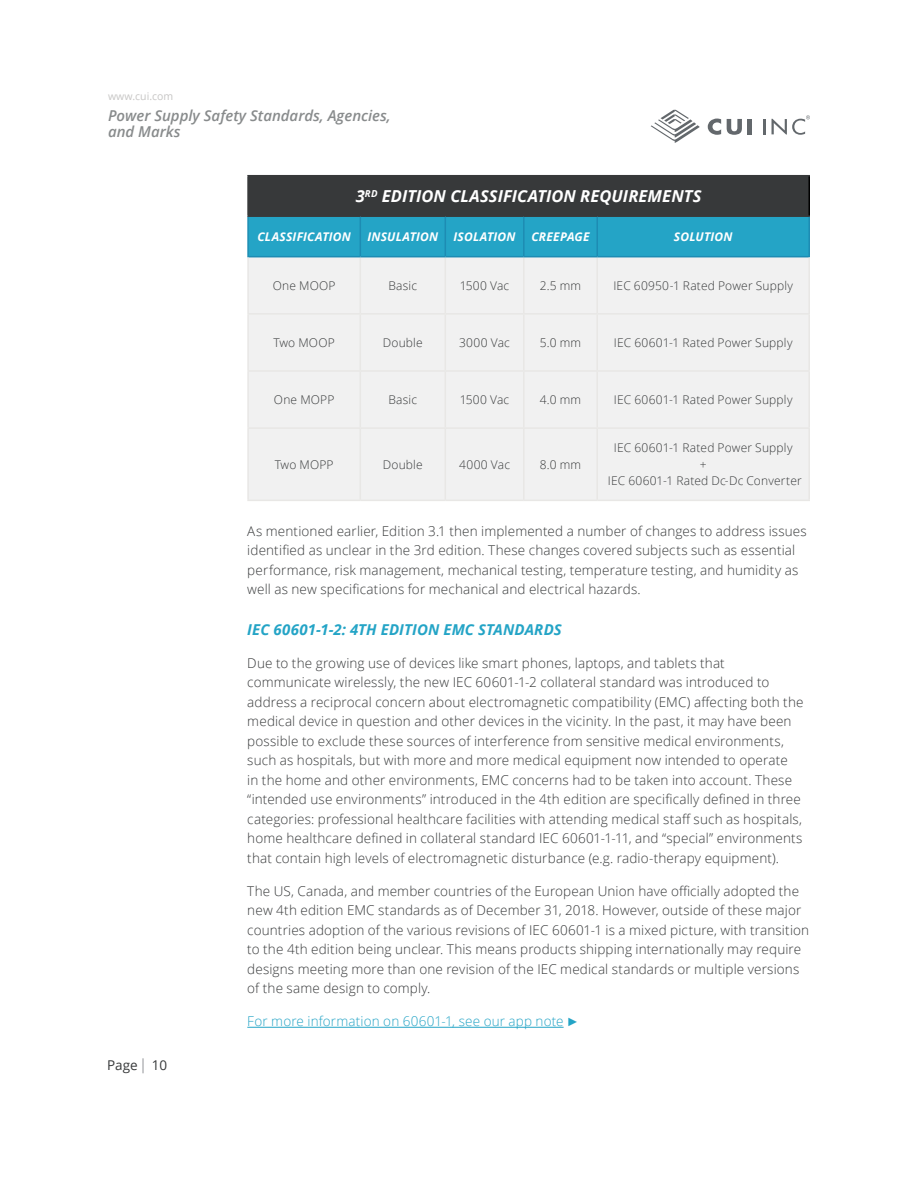
<style>
.page{position:relative;width:918px;height:1188px;background:#fff}
.page>*{position:absolute;margin:0;border:0;box-sizing:border-box;transform-origin:0 0}
.t1{font:italic 700 16.5px "Open Sans";letter-spacing:.005em;color:#fff}
.t2{font:italic 600 15px/16.5px "Open Sans";color:#888b8c}
.t3{font:italic 700 15px "Open Sans";letter-spacing:.005em;color:#24a4c6}
.t4{font:300 13.5px/19.5px "Open Sans";letter-spacing:.01em;color:#37393a}
.t5{font:300 13.5px "Open Sans";letter-spacing:.01em;color:#24a4c6}
.t6{font:13.5px "Open Sans";color:#37393a}
.t7{font:300 12px/16.5px "Open Sans";letter-spacing:.015em;color:#37393a;text-align:center}
.t8{font:italic 700 12px "Open Sans";letter-spacing:.015em;color:#fff}
.t9{font:10.5px "Open Sans";color:#c7c6c5}
.s1{font-family:"Arial";font-weight:400;font-size:12px}
</style>
<div class="page">
<svg style="left:651px;top:109px;width:49px;height:34px"></svg>
<svg style="left:763px;top:119px;width:2px;height:15px"></svg>
<svg style="left:708px;top:119px;width:13px;height:16px"></svg>
<svg style="left:727px;top:119px;width:15px;height:16px"></svg>
<hr style="left:748px;top:119px;width:4px;height:15px;background:#63686c">
<svg style="left:772px;top:115px;width:38px;height:20px"></svg>
<svg style="left:143px;top:1058px;width:1px;height:15px"></svg>
<hr style="left:247px;top:1027px;width:317px;height:1px;background:#24a4c6">
<div style="left:248px;top:176px;width:561px;height:40px;background:#37393a"></div>
<div style="left:249px;top:217px;width:559px;height:39px;background:#24a4c6"></div>
<div style="left:249px;top:257px;width:559px;height:243px;background:#f1f1f1"></div>
<hr style="left:247px;top:175px;width:113px;height:1px;background:#37393a">
<hr style="left:247px;top:176px;width:2px;height:39px;background:#37393a">
<hr style="left:360px;top:175px;width:85px;height:1px;background:#37393a">
<hr style="left:445px;top:175px;width:79px;height:1px;background:#37393a">
<hr style="left:524px;top:175px;width:73px;height:1px;background:#37393a">
<hr style="left:597px;top:175px;width:213px;height:1px;background:#37393a">
<hr style="left:247px;top:215px;width:113px;height:2px;background:#37393a">
<hr style="left:360px;top:215px;width:85px;height:2px;background:#37393a">
<hr style="left:445px;top:215px;width:79px;height:2px;background:#37393a">
<hr style="left:524px;top:215px;width:73px;height:2px;background:#37393a">
<hr style="left:597px;top:215px;width:213px;height:2px;background:#37393a">
<hr style="left:808px;top:176px;width:2px;height:39px;background:#000">
<hr style="left:360px;top:217px;width:1px;height:39px;background:#1d8cb3">
<hr style="left:445px;top:217px;width:1px;height:39px;background:#1d8cb3">
<hr style="left:523px;top:217px;width:2px;height:39px;background:#1d8cb3">
<hr style="left:596px;top:217px;width:2px;height:39px;background:#1d8cb3">
<hr style="left:360px;top:257px;width:1px;height:56px;background:#e8e7e5">
<hr style="left:445px;top:257px;width:1px;height:56px;background:#e8e7e5">
<hr style="left:523px;top:257px;width:2px;height:56px;background:#e8e7e5">
<hr style="left:596px;top:257px;width:2px;height:56px;background:#e8e7e5">
<hr style="left:247px;top:313px;width:113px;height:2px;background:#e8e7e5">
<hr style="left:360px;top:313px;width:85px;height:2px;background:#e8e7e5">
<hr style="left:360px;top:315px;width:1px;height:55px;background:#e8e7e5">
<hr style="left:445px;top:313px;width:79px;height:2px;background:#e8e7e5">
<hr style="left:445px;top:315px;width:1px;height:55px;background:#e8e7e5">
<hr style="left:524px;top:313px;width:73px;height:2px;background:#e8e7e5">
<hr style="left:523px;top:315px;width:2px;height:55px;background:#e8e7e5">
<hr style="left:597px;top:313px;width:213px;height:2px;background:#e8e7e5">
<hr style="left:596px;top:315px;width:2px;height:55px;background:#e8e7e5">
<hr style="left:247px;top:370px;width:113px;height:2px;background:#e8e7e5">
<hr style="left:360px;top:370px;width:85px;height:2px;background:#e8e7e5">
<hr style="left:360px;top:372px;width:1px;height:55px;background:#e8e7e5">
<hr style="left:445px;top:370px;width:79px;height:2px;background:#e8e7e5">
<hr style="left:445px;top:372px;width:1px;height:55px;background:#e8e7e5">
<hr style="left:524px;top:370px;width:73px;height:2px;background:#e8e7e5">
<hr style="left:523px;top:372px;width:2px;height:55px;background:#e8e7e5">
<hr style="left:597px;top:370px;width:213px;height:2px;background:#e8e7e5">
<hr style="left:596px;top:372px;width:2px;height:55px;background:#e8e7e5">
<hr style="left:247px;top:427px;width:113px;height:2px;background:#e8e7e5">
<hr style="left:360px;top:427px;width:85px;height:2px;background:#e8e7e5">
<hr style="left:360px;top:429px;width:1px;height:71px;background:#e8e7e5">
<hr style="left:445px;top:427px;width:79px;height:2px;background:#e8e7e5">
<hr style="left:445px;top:429px;width:1px;height:71px;background:#e8e7e5">
<hr style="left:524px;top:427px;width:73px;height:2px;background:#e8e7e5">
<hr style="left:523px;top:429px;width:2px;height:71px;background:#e8e7e5">
<hr style="left:597px;top:427px;width:213px;height:2px;background:#e8e7e5">
<hr style="left:596px;top:429px;width:2px;height:71px;background:#e8e7e5">
<hr style="left:247px;top:217px;width:2px;height:39px;background:#1d8cb3">
<hr style="left:808px;top:217px;width:2px;height:39px;background:#1d8cb3">
<hr style="left:247px;top:256px;width:113px;height:1px;background:#1d8cb3">
<hr style="left:360px;top:256px;width:85px;height:1px;background:#1d8cb3">
<hr style="left:445px;top:256px;width:79px;height:1px;background:#1d8cb3">
<hr style="left:524px;top:256px;width:73px;height:1px;background:#1d8cb3">
<hr style="left:597px;top:256px;width:213px;height:1px;background:#1d8cb3">
<hr style="left:247px;top:257px;width:2px;height:56px;background:#e8e7e5">
<hr style="left:808px;top:257px;width:2px;height:56px;background:#e8e7e5">
<hr style="left:247px;top:315px;width:2px;height:55px;background:#e8e7e5">
<hr style="left:808px;top:315px;width:2px;height:55px;background:#e8e7e5">
<hr style="left:247px;top:372px;width:2px;height:55px;background:#e8e7e5">
<hr style="left:808px;top:372px;width:2px;height:55px;background:#e8e7e5">
<hr style="left:247px;top:429px;width:2px;height:71px;background:#e8e7e5">
<hr style="left:808px;top:429px;width:2px;height:71px;background:#e8e7e5">
<hr style="left:247px;top:500px;width:113px;height:1px;background:#e8e7e5">
<hr style="left:360px;top:500px;width:85px;height:1px;background:#e8e7e5">
<hr style="left:445px;top:500px;width:79px;height:1px;background:#e8e7e5">
<hr style="left:524px;top:500px;width:73px;height:1px;background:#e8e7e5">
<hr style="left:597px;top:500px;width:213px;height:1px;background:#e8e7e5">
<p class="t9" style="left:108px;top:89px;width:67px">www.cui.com</p>
<p class="t2" style="left:108px;top:107px;width:284px">Power Supply Safety Standards, Agencies, and Marks</p>
<p class="t1" style="left:356px;top:185px;width:347px">3<sup>RD</sup> EDITION CLASSIFICATION REQUIREMENTS</p>
<p class="t8" style="left:257px;top:228px;width:95px">CLASSIFICATION</p>
<p class="t8" style="left:367px;top:228px;width:72px">INSULATION</p>
<p class="t8" style="left:454px;top:228px;width:64px">ISOLATION</p>
<p class="t8" style="left:531px;top:228px;width:60px">CREEPAGE</p>
<p class="t8" style="left:674px;top:228px;width:60px">SOLUTION</p>
<p class="t7" style="left:273px;top:277px;width:64px">One MOOP</p>
<p class="t7" style="left:388px;top:277px;width:30px">Basic</p>
<p class="t7" style="left:460px;top:277px;width:51px">1500 Vac</p>
<p class="t7" style="left:540px;top:277px;width:43px">2.5 mm</p>
<p class="t7" style="left:613px;top:277px;width:181px">IEC 60950-1 Rated Power Supply</p>
<p class="t7" style="left:274px;top:334px;width:63px">Two MOOP</p>
<p class="t7" style="left:383px;top:334px;width:42px">Double</p>
<p class="t7" style="left:459px;top:334px;width:52px">3000 Vac</p>
<p class="t7" style="left:540px;top:334px;width:43px">5.0 mm</p>
<p class="t7" style="left:614px;top:334px;width:180px">IEC 60601-1 Rated Power Supply</p>
<p class="t7" style="left:274px;top:391px;width:62px">One MOPP</p>
<p class="t7" style="left:388px;top:391px;width:30px">Basic</p>
<p class="t7" style="left:460px;top:391px;width:51px">1500 Vac</p>
<p class="t7" style="left:540px;top:391px;width:43px">4.0 mm</p>
<p class="t7" style="left:614px;top:391px;width:180px">IEC 60601-1 Rated Power Supply</p>
<p class="t7" style="left:275px;top:456px;width:60px">Two MOPP</p>
<p class="t7" style="left:383px;top:456px;width:42px">Double</p>
<p class="t7" style="left:459px;top:456px;width:53px">4000 Vac</p>
<p class="t7" style="left:540px;top:456px;width:43px">8.0 mm</p>
<p class="t7" style="left:608px;top:439px;width:195px">IEC 60601-1 Rated Power Supply<br>+<br>IEC 60601-1 Rated Dc-Dc Converter</p>
<p class="t6" style="left:107px;top:1056px;width:62px">Page 10</p>
<p class="t4" style="left:247px;top:521px;width:561px">As mentioned earlier, Edition 3.1 then implemented a number of changes to address issues identified as unclear in the 3rd edition. These changes covered subjects such as essential performance, risk management, mechanical testing, temperature testing, and humidity as well as new specifications for mechanical and electrical hazards.</p>
<p class="t3" style="left:247px;top:619px;width:316px">IEC 60601-1-2: 4TH EDITION EMC STANDARDS</p>
<p class="t4" style="left:247px;top:653px;width:558px">Due to the growing use of devices like smart phones, laptops, and tablets that communicate wirelessly, the new IEC 60601-1-2 collateral standard was introduced to address a reciprocal concern about electromagnetic compatibility (EMC) affecting both the medical device in question and other devices in the vicinity. In the past, it may have been possible to exclude these sources of interference from sensitive medical environments, such as hospitals, but with more and more medical equipment now intended to operate<br>in the home and other environments, EMC concerns had to be taken into account. These “intended use environments” introduced in the 4th edition are specifically defined in three categories: professional healthcare facilities with attending medical staff such as hospitals, home healthcare defined in collateral standard IEC 60601-1-11, and “special” environments that contain high levels of electromagnetic disturbance (e.g. radio-therapy equipment).</p>
<p class="t4" style="left:247px;top:881px;width:563px">The US, Canada, and member countries of the European Union have officially adopted the new 4th edition EMC standards as of December 31, 2018. However, outside of these major countries adoption of the various revisions of IEC 60601-1 is a mixed picture, with transition to the 4th edition being unclear. This means products shipping internationally may require designs meeting more than one revision of the IEC medical standards or multiple versions of the same design to comply.</p>
<p class="t5" style="left:247px;top:1012px;width:333px">For more information on 60601-1, see our app note <span class="s1">►</span></p>
</div>
